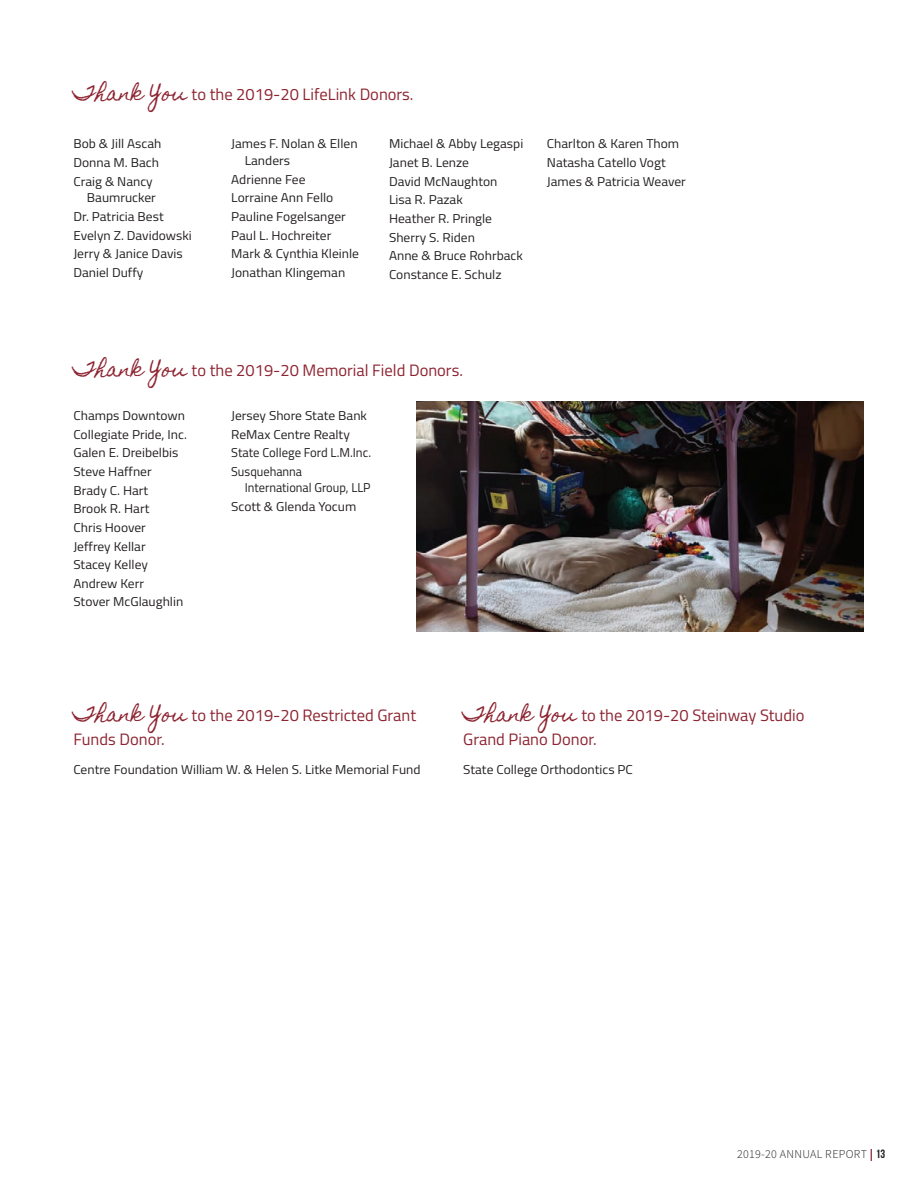
<style>
.page{position:relative;width:918px;height:1188px;background:#fff}
.page>*{position:absolute;margin:0;border:0;box-sizing:border-box;transform-origin:0 0}
.t1{font:16.5px/24px "Titillium";color:#8d2431}
.t2{font:12.9px/16.5px "Titillium";color:#231f20;text-align:right;scale:1.05 1}
.t3{font:12.9px/16.5px "Titillium";color:#231f20}
.t4{font:300 12px "Source Sans Pro";letter-spacing:.025em;color:#231f20}
.s1{font-family:"Homemade Apple";font-size:19.5px}
.s2{font-weight:900;color:#8d2431}
.s3{font-family:"Bebas Neue";font-weight:700}
</style>
<div class="page">
<img style="left:417px;top:401px;width:447px;height:231px">
<p class="t1" style="left:73px;top:81px;width:342px"><span class="s1">Thank You</span> to the 2019-20 LifeLink Donors.</p>
<p class="t2" style="left:73px;top:135px;width:85px">Bob &amp; Jill Ascah</p>
<p class="t2" style="left:73px;top:154px;width:83px">Donna M. Bach</p>
<p class="t2" style="left:73px;top:172px;width:80px">Craig &amp; Nancy<br>Baumrucker</p>
<p class="t2" style="left:73px;top:207px;width:88px">Dr. Patricia Best</p>
<p class="t2" style="left:73px;top:226px;width:114px">Evelyn Z. Davidowski</p>
<p class="t2" style="left:73px;top:245px;width:106px">Jerry &amp; Janice Davis</p>
<p class="t2" style="left:73px;top:263px;width:68px">Daniel Duffy</p>
<p class="t2" style="left:245px;top:135px;width:109px;text-align:left;text-indent:-14px">James F. Nolan &amp; Ellen<br>Landers</p>
<p class="t2" style="left:231px;top:170px;width:72px">Adrienne Fee</p>
<p class="t2" style="left:231px;top:189px;width:99px">Lorraine Ann Fello</p>
<p class="t2" style="left:231px;top:207px;width:111px">Pauline Fogelsanger</p>
<p class="t2" style="left:231px;top:226px;width:97px">Paul L. Hochreiter</p>
<p class="t2" style="left:231px;top:245px;width:123px">Mark &amp; Cynthia Kleinle</p>
<p class="t2" style="left:231px;top:263px;width:110px">Jonathan Klingeman</p>
<p class="t2" style="left:389px;top:135px;width:129px">Michael &amp; Abby Legaspi</p>
<p class="t2" style="left:389px;top:154px;width:78px">Janet B. Lenze</p>
<p class="t2" style="left:389px;top:172px;width:105px">David McNaughton</p>
<p class="t2" style="left:389px;top:191px;width:72px">Lisa R. Pazak</p>
<p class="t2" style="left:389px;top:210px;width:100px">Heather R. Pringle</p>
<p class="t2" style="left:389px;top:228px;width:83px">Sherry S. Riden</p>
<p class="t2" style="left:389px;top:247px;width:129px">Anne &amp; Bruce Rohrback</p>
<p class="t2" style="left:389px;top:266px;width:109px">Constance E. Schulz</p>
<p class="t2" style="left:547px;top:135px;width:127px">Charlton &amp; Karen Thom</p>
<p class="t2" style="left:547px;top:154px;width:115px">Natasha Catello Vogt</p>
<p class="t2" style="left:547px;top:172px;width:134px">James &amp; Patricia Weaver</p>
<p class="t1" style="left:73px;top:357px;width:391px"><span class="s1">Thank You</span> to the 2019-20 Memorial Field Donors.</p>
<p class="t2" style="left:73px;top:407px;width:108px">Champs Downtown</p>
<p class="t2" style="left:73px;top:425px;width:110px">Collegiate Pride, Inc.</p>
<p class="t2" style="left:73px;top:444px;width:101px">Galen E. Dreibelbis</p>
<p class="t2" style="left:73px;top:462px;width:76px">Steve Haffner</p>
<p class="t2" style="left:73px;top:481px;width:73px">Brady C. Hart</p>
<p class="t2" style="left:73px;top:500px;width:74px">Brook R. Hart</p>
<p class="t2" style="left:73px;top:518px;width:71px">Chris Hoover</p>
<p class="t2" style="left:73px;top:537px;width:70px">Jeffrey Kellar</p>
<p class="t2" style="left:73px;top:556px;width:72px">Stacey Kelley</p>
<p class="t2" style="left:73px;top:574px;width:69px">Andrew Kerr</p>
<p class="t2" style="left:73px;top:593px;width:106px">Stover McGlaughlin</p>
<p class="t2" style="left:231px;top:407px;width:131px">Jersey Shore State Bank</p>
<p class="t2" style="left:231px;top:425px;width:114px">ReMax Centre Realty</p>
<p class="t3" style="left:231px;top:444px;width:141px">State College Ford L.M.Inc.</p>
<p class="t3" style="left:245px;top:462px;width:127px;text-indent:-14px">Susquehanna<br>International Group, LLP</p>
<p class="t2" style="left:231px;top:498px;width:121px">Scott &amp; Glenda Yocum</p>
<p class="t1" style="left:73px;top:703px;width:344px"><span class="s1">Thank You</span> to the 2019-20 Restricted Grant<br>Funds Donor.</p>
<p class="t1" style="left:463px;top:703px;width:343px"><span class="s1">Thank You</span> to the 2019-20 Steinway Studio<br>Grand Piano Donor.</p>
<p class="t2" style="left:73px;top:761px;width:332px">Centre Foundation William W. &amp; Helen S. Litke Memorial Fund</p>
<p class="t2" style="left:463px;top:761px;width:163px">State College Orthodontics PC</p>
<p class="t4" style="left:737px;top:1147px;width:150px">2019-20 ANNUAL REPORT <span class="s2">|</span> <span class="s3">13</span></p>
</div>
